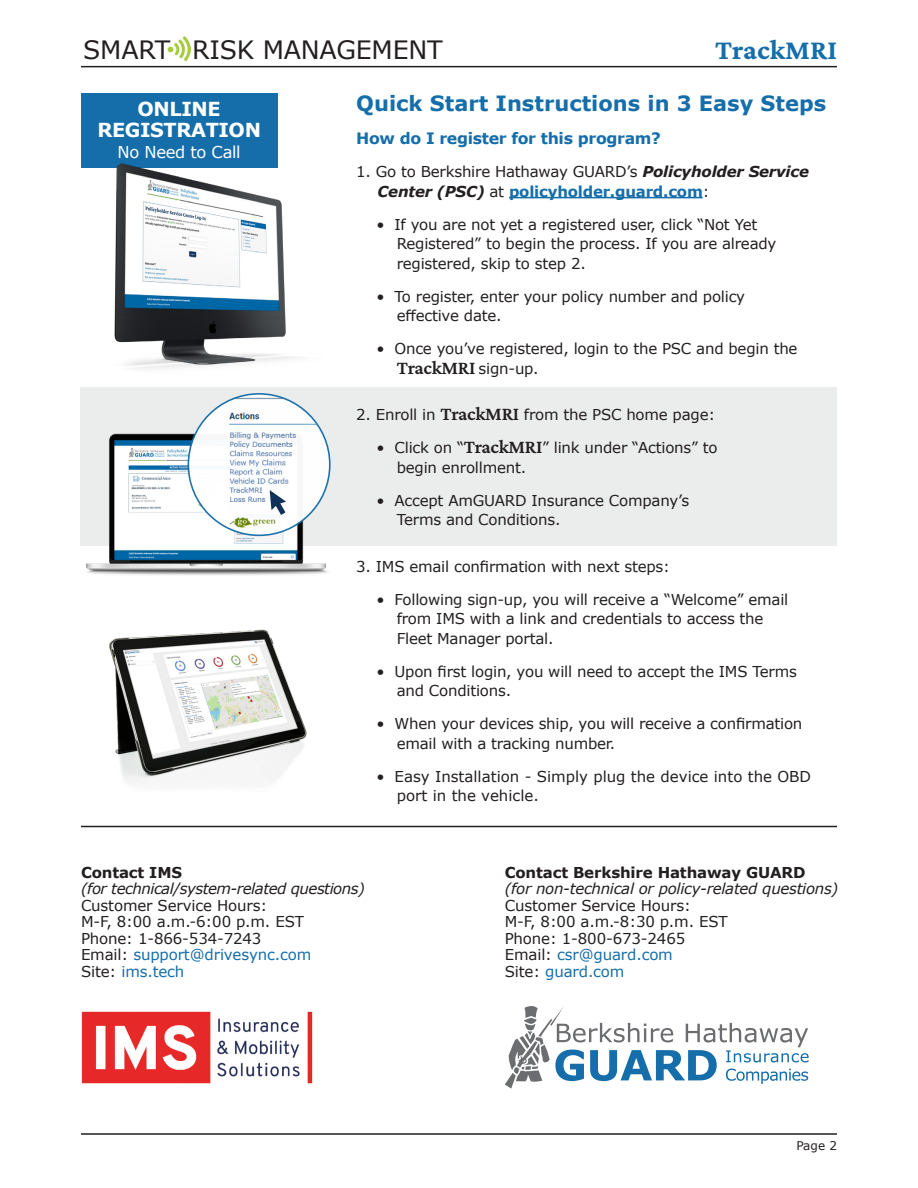
<style>
.page{position:relative;width:918px;height:1188px;background:#fff}
.page>*{position:absolute;margin:0;border:0;box-sizing:border-box;transform-origin:0 0}
.t1{font:700 28.5px "Crimson Pro";color:#156eaa}
.t2{font:25.35px "Verdana";letter-spacing:-.01em;color:#231f20}
.t3{font:700 21px "Verdana";color:#156eaa}
.t4{font:600 19.5px "Crimson Pro";letter-spacing:-.015em;color:#231f20}
.t5{font:700 19.35px "Verdana";letter-spacing:-.02em;color:#fff}
.t6{font:16.35px "Verdana";letter-spacing:-.02em;color:#fff}
.t7{font:700 15.75px "Verdana";letter-spacing:-.02em;color:#156eaa}
.t8{font:15px/19.5px "Verdana";letter-spacing:-.015em;color:#231f20}
.t9{font:italic 15px/16.5px "Verdana";letter-spacing:-.02em;color:#231f20}
.t10{font:15px "Verdana";letter-spacing:-.01em;color:#156eaa}
.t11{font:700 15px "Verdana";letter-spacing:-.01em;color:#231f20}
.t12{font:12px "Verdana";color:#231f20}
.s1{font-weight:700;font-style:italic}
.s2{font-weight:700;color:#156eaa}
.s3{font-family:"Verdana";font-weight:400;font-size:15px}
.s4{font-family:"Crimson Pro";font-weight:600;font-size:19.5px}
.s5{color:#231f20}
.s6{font-weight:700;font-style:normal}
</style>
<div class="page">
<div style="left:80px;top:388px;width:757px;height:158px;background:#ebecec"></div>
<img style="left:168px;top:36px;width:23px;height:25px">
<hr style="left:81px;top:66px;width:756px;height:1px;background:#231f20">
<hr style="left:81px;top:1133px;width:756px;height:2px;background:#231f20">
<hr style="left:509px;top:197px;width:194px;height:1px;background:#156eaa">
<div style="left:81px;top:93px;width:197px;height:75px;background:#156eaa"></div>
<img style="left:114px;top:163px;width:182px;height:206px">
<svg style="left:505px;top:1006px;width:304px;height:83px"></svg>
<img style="left:81px;top:1011px;width:232px;height:73px">
<hr style="left:81px;top:826px;width:756px;height:1px;background:#231f20">
<img style="left:86px;top:429px;width:243px;height:146px">
<img style="left:188px;top:394px;width:142px;height:141px;border-radius:71px">
<svg style="left:270px;top:490px;width:16px;height:25px"></svg>
<img style="left:109px;top:629px;width:198px;height:154px">
<p class="t2" style="left:83px;top:32px;width:361px">SMART RISK MANAGEMENT</p>
<p class="t1" style="left:715px;top:31px;width:123px">TrackMRI</p>
<p class="t5" style="left:138px;top:95px;width:85px">ONLINE</p>
<p class="t5" style="left:97px;top:116px;width:165px">REGISTRATION</p>
<p class="t6" style="left:118px;top:141px;width:125px">No Need to Call</p>
<p class="t3" style="left:356px;top:89px;width:471px">Quick Start Instructions in 3 Easy Steps</p>
<p class="t7" style="left:356px;top:127px;width:306px">How do I register for this program?</p>
<p class="t8" style="left:378px;top:162px;width:433px;text-indent:-21px">1. Go to Berkshire Hathaway GUARD’s <span class="s1">Policyholder Service<br>Center (PSC)</span> at <span class="s2">policyholder.guard.com</span>:</p>
<p class="t8" style="left:397px;top:214px;width:381px;text-indent:-20px">• If you are not yet a registered user, click “Not Yet<br>Registered” to begin the process. If you are already registered, skip to step 2.</p>
<p class="t8" style="left:397px;top:286px;width:350px;text-indent:-20px">• To register, enter your policy number and policy effective date.</p>
<p class="t8" style="left:376px;top:339px;width:423px">• Once you’ve registered, login to the PSC and begin the</p>
<p class="t4" style="left:397px;top:355px;width:144px">TrackMRI <span class="s3">sign-up.</span></p>
<p class="t8" style="left:356px;top:405px;width:360px">2. Enroll in <span class="s4">TrackMRI</span> from the PSC home page:</p>
<p class="t8" style="left:397px;top:438px;width:322px;text-indent:-20px">• Click on “<span class="s4">TrackMRI</span>” link under “Actions” to begin enrollment.</p>
<p class="t8" style="left:397px;top:490px;width:294px;text-indent:-20px">• Accept AmGUARD Insurance Company’s<br>Terms and Conditions.</p>
<p class="t8" style="left:356px;top:556px;width:315px">3. IMS email confirmation with next steps:</p>
<p class="t8" style="left:397px;top:589px;width:393px;text-indent:-20px">• Following sign-up, you will receive a “Welcome” email from IMS with a link and credentials to access the<br>Fleet Manager portal.</p>
<p class="t8" style="left:397px;top:661px;width:402px;text-indent:-20px">• Upon first login, you will need to accept the IMS Terms and Conditions.</p>
<p class="t8" style="left:397px;top:714px;width:407px;text-indent:-20px">• When your devices ship, you will receive a confirmation email with a tracking number.</p>
<p class="t8" style="left:397px;top:766px;width:416px;text-indent:-20px">• Easy Installation - Simply plug the device into the OBD port in the vehicle.</p>
<p class="t11" style="left:81px;top:862px;width:103px">Contact IMS</p>
<p class="t9" style="left:81px;top:880px;width:286px">(for technical/system-related questions)</p>
<p class="t8" style="left:81px;top:897px;width:225px;line-height:16.5px">Customer Service Hours:<br>M-F, 8:00 a.m.-6:00 p.m. EST</p>
<p class="t8" style="left:81px;top:928px;width:182px">Phone: 1-866-534-7243</p>
<p class="t10" style="left:81px;top:945px;width:232px"><span class="s5">Email:</span> support@drivesync.com</p>
<p class="t10" style="left:81px;top:961px;width:105px"><span class="s5">Site:</span> ims.tech</p>
<p class="t9" style="left:505px;top:864px;width:335px"><span class="s6">Contact Berkshire Hathaway GUARD<br></span>(for non-technical or policy-related questions)</p>
<p class="t8" style="left:505px;top:897px;width:225px;line-height:16.5px">Customer Service Hours:<br>M-F, 8:00 a.m.-8:30 p.m. EST</p>
<p class="t8" style="left:505px;top:928px;width:182px">Phone: 1-800-673-2465</p>
<p class="t10" style="left:505px;top:945px;width:170px"><span class="s5">Email:</span> csr@guard.com</p>
<p class="t10" style="left:505px;top:961px;width:121px"><span class="s5">Site:</span> guard.com</p>
<p class="t12" style="left:796px;top:1137px;width:42px">Page 2</p>
</div>
